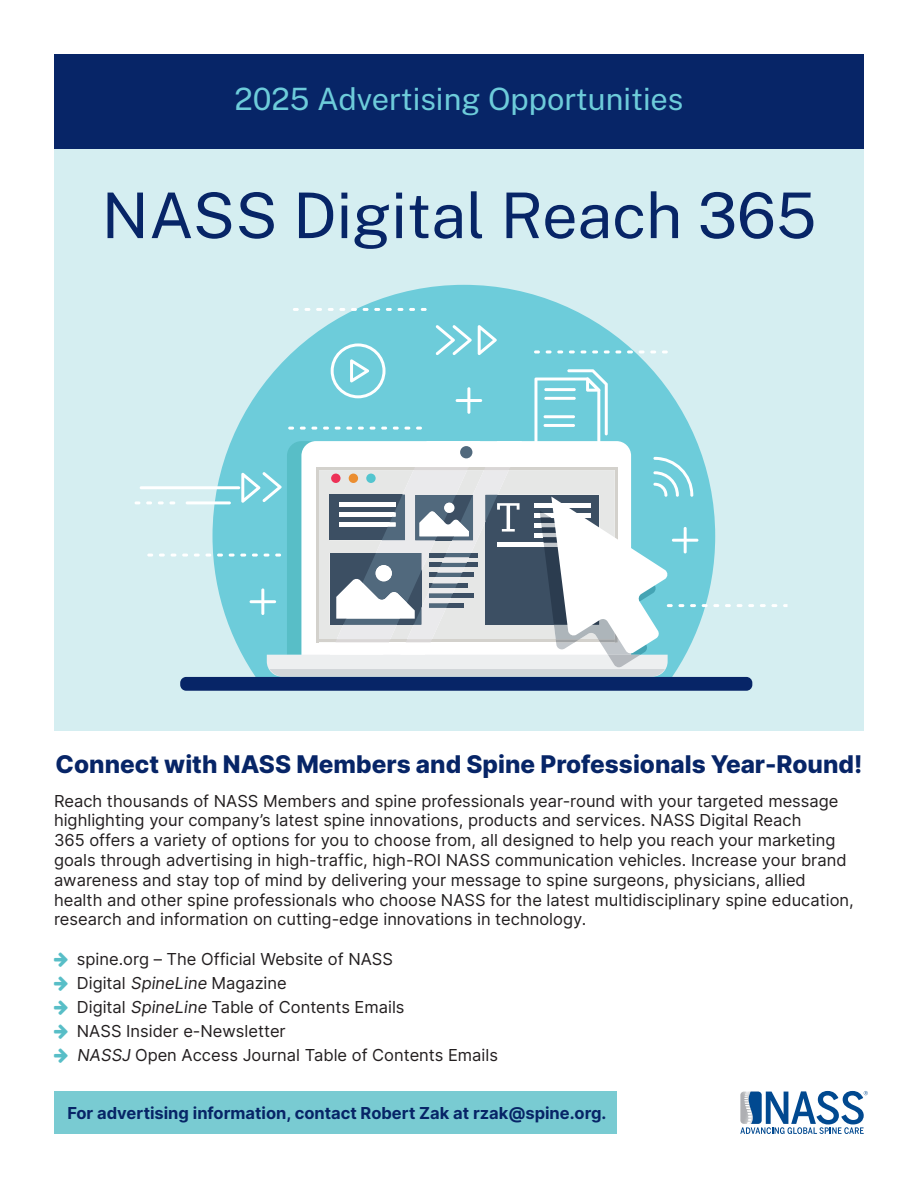
<style>
.page{position:relative;width:918px;height:1188px;background:#fff}
.page>*{position:absolute;margin:0;border:0;box-sizing:border-box;transform-origin:0 0}
.t1{font:63px "Public Sans";color:#072567}
.t2{font:30.75px "Public Sans";color:#6dccda}
.t3{font:800 24.3px "Inter";color:#072567}
.t4{font:16.5px/19.8px "Inter";color:#231f20}
.t5{font:700 16.5px "Inter";color:#072567}
</style>
<div class="page">
<div style="left:54px;top:1092px;width:563px;height:42px;background:#79cbd2"></div>
<div style="left:54px;top:54px;width:810px;height:676px;background:#d5eef1"></div>
<svg style="left:213px;top:285px;width:502px;height:392px"></svg>
<hr style="left:672px;top:539px;width:26px;height:3px;background:#fff">
<div style="left:180px;top:677px;width:572px;height:14px;background:#072567;border-radius:6px"></div>
<hr style="left:186px;top:501px;width:45px;height:3px;background:#fff">
<svg style="left:158px;top:501px;width:17px;height:3px"></svg>
<svg style="left:146px;top:501px;width:6px;height:3px"></svg>
<svg style="left:135px;top:501px;width:5px;height:3px"></svg>
<hr style="left:140px;top:486px;width:100px;height:3px;background:#fff">
<svg style="left:421px;top:308px;width:6px;height:3px"></svg>
<svg style="left:409px;top:308px;width:6px;height:3px"></svg>
<svg style="left:398px;top:308px;width:5px;height:3px"></svg>
<svg style="left:386px;top:308px;width:6px;height:3px"></svg>
<svg style="left:363px;top:308px;width:17px;height:3px"></svg>
<svg style="left:351px;top:308px;width:6px;height:3px"></svg>
<svg style="left:328px;top:308px;width:17px;height:3px"></svg>
<svg style="left:316px;top:308px;width:6px;height:3px"></svg>
<svg style="left:305px;top:308px;width:5px;height:3px"></svg>
<svg style="left:293px;top:308px;width:6px;height:3px"></svg>
<svg style="left:783px;top:604px;width:5px;height:3px"></svg>
<svg style="left:760px;top:604px;width:17px;height:3px"></svg>
<svg style="left:748px;top:604px;width:6px;height:3px"></svg>
<svg style="left:737px;top:604px;width:5px;height:3px"></svg>
<svg style="left:725px;top:604px;width:6px;height:3px"></svg>
<svg style="left:702px;top:604px;width:17px;height:3px"></svg>
<svg style="left:217px;top:554px;width:6px;height:3px"></svg>
<svg style="left:194px;top:554px;width:17px;height:3px"></svg>
<svg style="left:182px;top:554px;width:6px;height:3px"></svg>
<svg style="left:171px;top:554px;width:5px;height:3px"></svg>
<svg style="left:159px;top:554px;width:6px;height:3px"></svg>
<svg style="left:147px;top:554px;width:6px;height:3px"></svg>
<svg style="left:229px;top:325px;width:467px;height:352px;background:#a2ced7"></svg>
<svg style="left:740px;top:1091px;width:128px;height:43px"></svg>
<div style="left:54px;top:54px;width:810px;height:94px;background:#072567"></div>
<h2 class="t2" style="left:234px;top:79px;width:451px">2025 Advertising Opportunities</h2>
<h1 class="t1" style="left:102px;top:174px;width:716px">NASS Digital Reach 365</h1>
<h3 class="t3" style="left:56px;top:747px;width:808px">Connect with NASS Members and Spine Professionals Year-Round!</h3>
<p class="t4" style="left:54px;top:790px;width:801px">Reach thousands of NASS Members and spine professionals year-round with your targeted message highlighting your company’s latest spine innovations, products and services. NASS Digital Reach<br>365 offers a variety of options for you to choose from, all designed to help you reach your marketing goals through advertising in high-traffic, high-ROI NASS communication vehicles. Increase your brand awareness and stay top of mind by delivering your message to spine surgeons, physicians, allied health and other spine professionals who choose NASS for the latest multidisciplinary spine education, research and information on cutting-edge innovations in technology.</p>
<p class="t4" style="left:77px;top:946px;width:423px;line-height:24px">spine.org – The Official Website of NASS<br>Digital SpineLine Magazine<br>Digital SpineLine Table of Contents Emails<br>NASS Insider e-Newsletter<br>NASSJ Open Access Journal Table of Contents Emails</p>
<p class="t5" style="left:68px;top:1101px;width:540px">For advertising information, contact Robert Zak at rzak@spine.org.</p>
</div>
